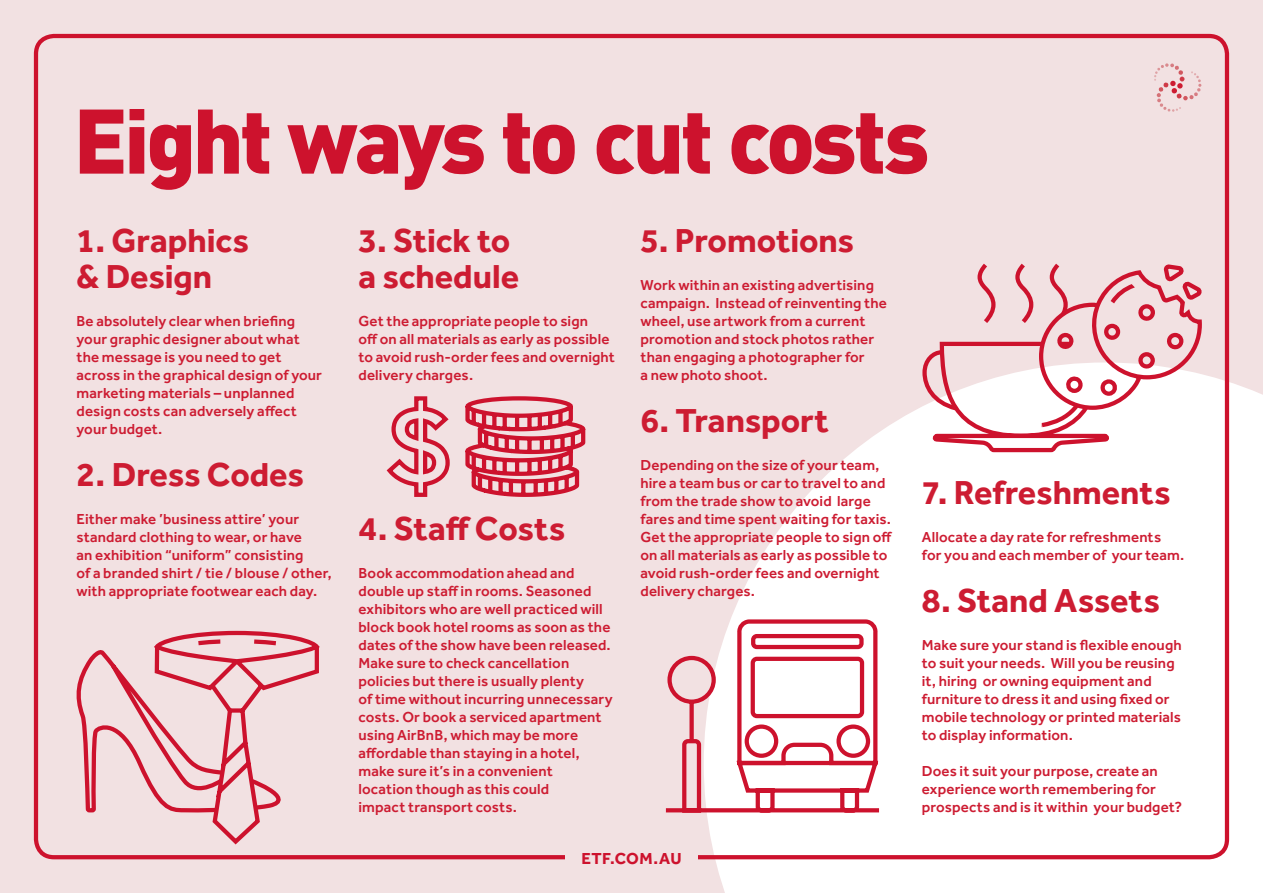
<style>
.page{position:relative;width:1263px;height:893px;background:#f2e1e2}
.page>*{position:absolute;margin:0;border:0;box-sizing:border-box;transform-origin:0 0}
.t1{font:900 90px "DIN";letter-spacing:-.045em;color:#cd122d}
.t2{font:700 34.35px/36px "Effra";color:#cd1c32}
.t3{font:700 16.5px "Effra";letter-spacing:.02em;color:#cd122d}
.t4{font:500 15px/18px "Effra";letter-spacing:.01em;color:#cd1c32}
</style>
<div class="page">
<svg style="left:704px;top:362px;width:559px;height:531px;background:#fcf6f7"></svg>
<svg style="left:72px;top:859px;width:230px;height:1px"></svg>
<svg style="left:1154px;top:63px;width:47px;height:49px"></svg>
<svg style="left:76px;top:630px;width:244px;height:215px"></svg>
<svg style="left:665px;top:617px;width:218px;height:198px"></svg>
<svg style="left:465px;top:396px;width:121px;height:101px"></svg>
<svg style="left:920px;top:263px;width:286px;height:191px"></svg>
<svg style="left:386px;top:396px;width:64px;height:101px"></svg>
<h1 class="t1" style="left:73px;top:81px;width:858px">Eight ways to cut costs</h1>
<h2 class="t2" style="left:77px;top:222px;width:174px">1. Graphics &amp; Design</h2>
<p class="t4" style="left:77px;top:311px;width:247px">Be absolutely clear when briefing your graphic designer about what the message is you need to get across in the graphical design of your marketing materials – unplanned design costs can adversely affect your budget.</p>
<h2 class="t2" style="left:77px;top:456px;width:229px">2. Dress Codes</h2>
<p class="t4" style="left:77px;top:509px;width:257px">Either make ’business attire’ your standard clothing to wear, or have<br>an exhibition “uniform” consisting<br>of a branded shirt / tie / blouse / other, with appropriate footwear each day.</p>
<h2 class="t2" style="left:358px;top:222px;width:162px">3. Stick to a schedule</h2>
<p class="t4" style="left:358px;top:311px;width:258px">Get the appropriate people to sign<br>off on all materials as early as possible to avoid rush-order fees and overnight delivery charges.</p>
<h2 class="t2" style="left:358px;top:510px;width:208px">4. Staff Costs</h2>
<p class="t4" style="left:358px;top:563px;width:256px">Book accommodation ahead and double up staff in rooms. Seasoned exhibitors who are well practiced will block book hotel rooms as soon as the dates of the show have been released.<br>Make sure to check cancellation policies but there is usually plenty<br>of time without incurring unnecessary costs. Or book a serviced apartment using AirBnB, which may be more affordable than staying in a hotel, make sure it’s in a convenient<br>location though as this could<br>impact transport costs.</p>
<h2 class="t2" style="left:640px;top:222px;width:215px">5. Promotions</h2>
<p class="t4" style="left:640px;top:275px;width:248px">Work within an existing advertising campaign. Instead of reinventing the wheel, use artwork from a current promotion and stock photos rather than engaging a photographer for<br>a new photo shoot.</p>
<h2 class="t2" style="left:640px;top:402px;width:190px">6. Transport</h2>
<p class="t4" style="left:640px;top:455px;width:253px">Depending on the size of your team, hire a team bus or car to travel to and from the trade show to avoid large fares and time spent waiting for taxis.<br>Get the appropriate people to sign off on all materials as early as possible to avoid rush-order fees and overnight delivery charges.</p>
<p class="t3" style="left:581px;top:848px;width:102px">ETF.COM.AU</p>
<h2 class="t2" style="left:922px;top:474px;width:250px">7. Refreshments</h2>
<p class="t4" style="left:922px;top:527px;width:264px">Allocate a day rate for refreshments for you and each member of your team.</p>
<h2 class="t2" style="left:922px;top:582px;width:240px">8. Stand Assets</h2>
<p class="t4" style="left:922px;top:635px;width:261px">Make sure your stand is flexible enough to suit your needs. Will you be reusing it, hiring or owning equipment and furniture to dress it and using fixed or mobile technology or printed materials to display information.</p>
<p class="t4" style="left:922px;top:761px;width:262px">Does it suit your purpose, create an experience worth remembering for prospects and is it within your budget?</p>
</div>
